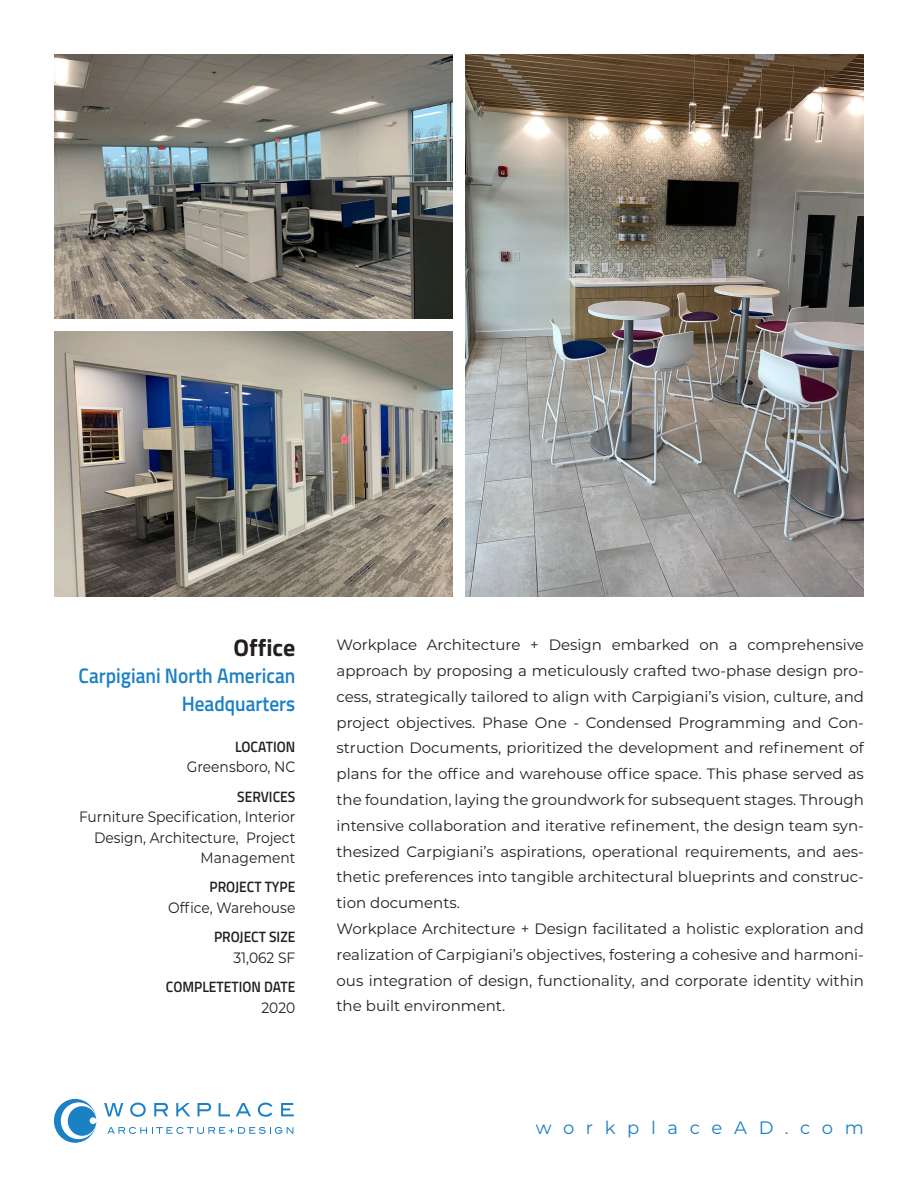
<style>
.page{position:relative;width:918px;height:1188px;background:#fff}
.page>*{position:absolute;margin:0;border:0;box-sizing:border-box;transform-origin:0 0}
.t1{font:700 24px "Titillium Web";color:#231f20}
.t2{font:600 21px/27.6px "Titillium Web";color:#1b81c4;text-align:right;scale:.92 1}
.t3{font:18px "Montserrat";letter-spacing:.65em;color:#1b81c4}
.project_description{font:15px/25.8px "Montserrat";color:#231f20;text-align:justify}
.project_description-2{font:15px/20.4px "Montserrat";color:#231f20;text-align:right;scale:.92 1}
.t4{font:600 15px "Titillium Web";color:#231f20;scale:.92 1}
</style>
<div class="page">
<svg style="left:107px;top:1127px;width:186px;height:7px"></svg>
<svg style="left:104px;top:1103px;width:19px;height:13px"></svg>
<svg style="left:130px;top:1103px;width:16px;height:14px"></svg>
<svg style="left:154px;top:1103px;width:14px;height:13px"></svg>
<svg style="left:176px;top:1103px;width:14px;height:13px"></svg>
<svg style="left:198px;top:1103px;width:13px;height:13px"></svg>
<svg style="left:219px;top:1103px;width:11px;height:13px"></svg>
<svg style="left:236px;top:1103px;width:15px;height:13px"></svg>
<svg style="left:258px;top:1103px;width:15px;height:14px"></svg>
<svg style="left:281px;top:1103px;width:13px;height:13px"></svg>
<svg style="left:54px;top:1099px;width:42px;height:44px"></svg>
<img style="left:54px;top:54px;width:398px;height:265px">
<img style="left:54px;top:332px;width:398px;height:264px">
<img style="left:466px;top:54px;width:398px;height:542px">
<p class="t1" style="left:234px;top:629px;width:63px">Office</p>
<p class="t2" style="left:78px;top:661px;width:237px">Carpigiani North American<br>Headquarters</p>
<p class="t4" style="left:235px;top:735px;width:67px">LOCATION</p>
<p class="project_description-2" style="left:187px;top:756px;width:119px">Greensboro, NC</p>
<p class="t4" style="left:237px;top:785px;width:65px">SERVICES</p>
<p class="project_description-2" style="left:79px;top:806px;width:237px">Furniture Specification, Interior<br>Design, Architecture, Project<br>Management</p>
<p class="t4" style="left:210px;top:876px;width:95px">PROJECT TYPE</p>
<p class="project_description-2" style="left:168px;top:897px;width:140px">Office, Warehouse</p>
<p class="t4" style="left:214px;top:926px;width:90px">PROJECT SIZE</p>
<p class="project_description-2" style="left:234px;top:947px;width:69px">31,062 SF</p>
<p class="t4" style="left:166px;top:976px;width:142px">COMPLETETION DATE</p>
<p class="project_description-2" style="left:262px;top:996px;width:38px">2020</p>
<p class="project_description" style="left:337px;top:631px;width:529px">Workplace Architecture + Design embarked on a comprehensive approach by proposing a meticulously crafted two-phase design pro&shy;cess, strategically tailored to align with Carpigiani’s vision, culture, and project objectives. Phase One - Condensed Programming and Con&shy;struction Documents, prioritized the development and refinement of plans for the office and warehouse office space. This phase served as the foundation, laying the groundwork for subsequent stages. Through intensive collaboration and iterative refinement, the design team syn&shy;thesized Carpigiani’s aspirations, operational requirements, and aes&shy;thetic preferences into tangible architectural blueprints and construc&shy;tion documents.</p>
<p class="project_description" style="left:337px;top:915px;width:529px">Workplace Architecture + Design facilitated a holistic exploration and realization of Carpigiani’s objectives, fostering a cohesive and harmoni&shy;ous integration of design, functionality, and corporate identity within the built environment.</p>
<p class="t3" style="left:536px;top:1115px;width:330px">workplaceAD.com</p>
</div>
